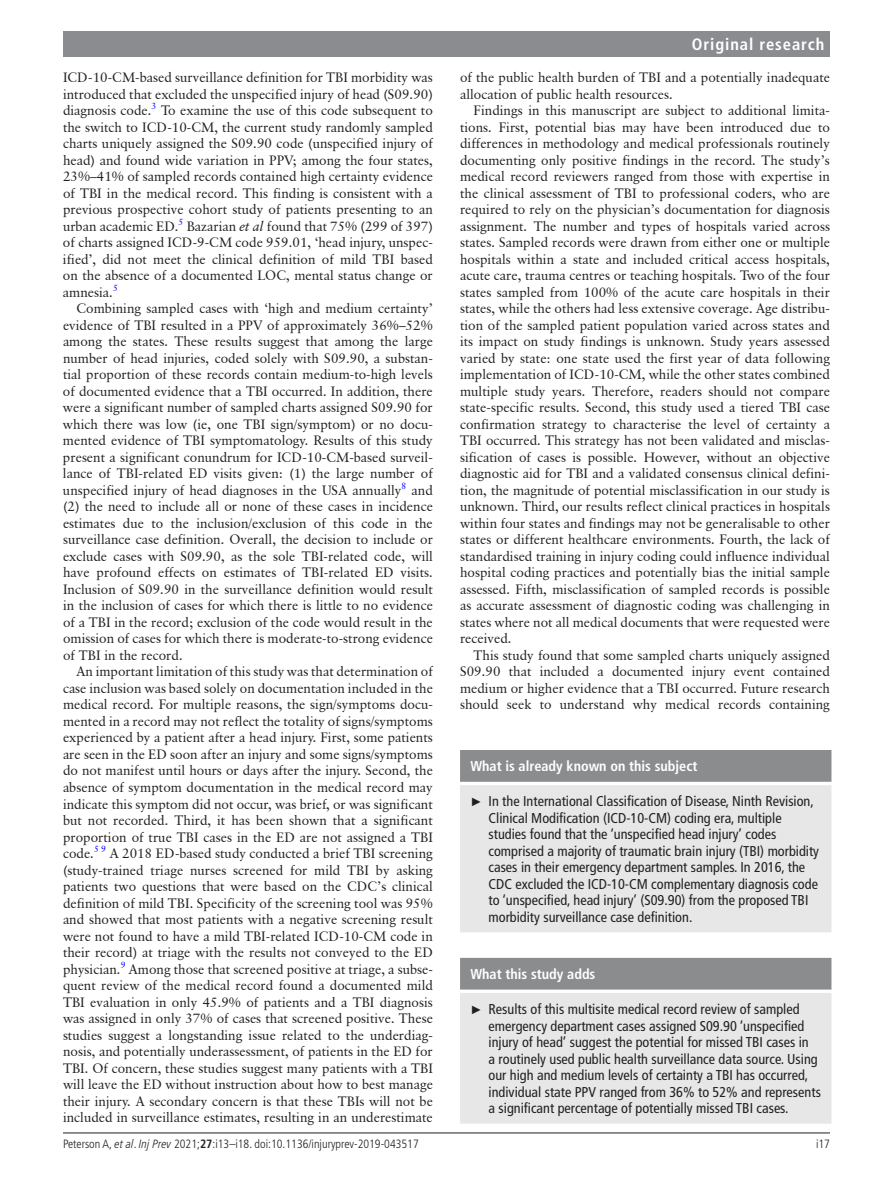
<style>
.page{position:relative;width:893px;height:1191px;background:#fff}
.page>*{position:absolute;margin:0;border:0;box-sizing:border-box;transform-origin:0 0}
.t1{font:700 condensed 16.5px "Frutiger LT Pro";letter-spacing:.055em;color:#fff}
.t2{font:condensed 14.25px/16.5px "Frutiger LT Pro";color:#231f20}
.t3{font:700 condensed 14.25px "Frutiger LT Pro";color:#fff}
.t4{font:13.5px/16.5px "Classical Garamond BT";color:#231f20;text-align:justify}
.t5{font:300 condensed 12px "Frutiger LT Pro";color:#231f20}
.s1{font-style:italic}
.s2{font-family:"Arial";font-stretch:normal;font-size:12px}
.s3{font-weight:700}
</style>
<div class="page">
<hr style="left:63px;top:1132px;width:767px;height:1px;background:#231f20">
<div style="left:63px;top:31px;width:767px;height:25px;background:#8a8c8f"></div>
<div style="left:461px;top:751px;width:370px;height:30px;background:#8a8c8e"></div>
<div style="left:460px;top:750px;width:371px;height:31px;border:2px solid #8a8c8e"></div>
<div style="left:461px;top:786px;width:370px;height:145px;background:#e7e7e7"></div>
<div style="left:460px;top:785px;width:371px;height:147px;border:2px solid #e7e7e7"></div>
<div style="left:461px;top:958px;width:370px;height:30px;background:#8a8c8e"></div>
<div style="left:460px;top:958px;width:371px;height:31px;border:2px solid #8a8c8e"></div>
<div style="left:461px;top:993px;width:370px;height:129px;background:#e7e7e7"></div>
<div style="left:460px;top:993px;width:371px;height:130px;border:2px solid #e7e7e7"></div>
<p class="t4" style="left:63px;top:69px;width:371px">ICD-10-CM-based surveillance definition for TBI morbidity was introduced that excluded the unspecified injury of head (S09.90) diagnosis code.<sup>3</sup> To examine the use of this code subsequent to the switch to ICD-10-CM, the current study randomly sampled charts uniquely assigned the S09.90 code (unspecified injury of head) and found wide variation in PPV; among the four states, 23%–41% of sampled records contained high certainty evidence of TBI in the medical record. This finding is consistent with a previous prospective cohort study of patients presenting to an urban academic ED.<sup>5</sup> Bazarian <span class="s1">et al</span> found that 75% (299 of 397) of charts assigned ICD-9-CM code 959.01, ‘head injury, unspec&shy;ified’, did not meet the clinical definition of mild TBI based on the absence of a documented LOC, mental status change or amnesia.<sup>5</sup></p>
<p class="t4" style="left:63px;top:300px;width:371px;text-indent:14px">Combining sampled cases with ‘high and medium certainty’ evidence of TBI resulted in a PPV of approximately 36%–52% among the states. These results suggest that among the large number of head injuries, coded solely with S09.90, a substan&shy;tial proportion of these records contain medium-to-high levels of documented evidence that a TBI occurred. In addition, there were a significant number of sampled charts assigned S09.90 for which there was low (ie, one TBI sign/symptom) or no docu&shy;mented evidence of TBI symptomatology. Results of this study present a significant conundrum for ICD-10-CM-based surveil&shy;lance of TBI-related ED visits given: (1) the large number of unspecified injury of head diagnoses in the USA annually<sup>8</sup> and (2) the need to include all or none of these cases in incidence estimates due to the inclusion/exclusion of this code in the surveillance case definition. Overall, the decision to include or exclude cases with S09.90, as the sole TBI-related code, will have profound effects on estimates of TBI-related ED visits.<br>Inclusion of S09.90 in the surveillance definition would result in the inclusion of cases for which there is little to no evidence of a TBI in the record; exclusion of the code would result in the omission of cases for which there is moderate-to-strong evidence of TBI in the record.</p>
<p class="t4" style="left:63px;top:663px;width:371px;text-indent:14px">An important limitation of this study was that determination of case inclusion was based solely on documentation included in the medical record. For multiple reasons, the sign/symptoms docu&shy;mented in a record may not reflect the totality of signs/symptoms experienced by a patient after a head injury. First, some patients are seen in the ED soon after an injury and some signs/symptoms do not manifest until hours or days after the injury. Second, the absence of symptom documentation in the medical record may indicate this symptom did not occur, was brief, or was significant but not recorded. Third, it has been shown that a significant proportion of true TBI cases in the ED are not assigned a TBI code.<sup>5</sup> <sup>9</sup> A 2018 ED-based study conducted a brief TBI screening (study-trained triage nurses screened for mild TBI by asking patients two questions that were based on the CDC’s clinical definition of mild TBI. Specificity of the screening tool was 95% and showed that most patients with a negative screening result were not found to have a mild TBI-related ICD-10-CM code in their record) at triage with the results not conveyed to the ED physician.<sup>9</sup> Among those that screened positive at triage, a subse&shy;quent review of the medical record found a documented mild TBI evaluation in only 45.9% of patients and a TBI diagnosis was assigned in only 37% of cases that screened positive. These studies suggest a longstanding issue related to the underdiag&shy;nosis, and potentially underassessment, of patients in the ED for TBI. Of concern, these studies suggest many patients with a TBI will leave the ED without instruction about how to best manage their injury. A secondary concern is that these TBIs will not be included in surveillance estimates, resulting in an underestimate</p>
<p class="t1" style="left:692px;top:34px;width:134px">Original research</p>
<p class="t4" style="left:460px;top:69px;width:371px">of the public health burden of TBI and a potentially inadequate allocation of public health resources.</p>
<p class="t4" style="left:460px;top:102px;width:371px;text-indent:13px">Findings in this manuscript are subject to additional limita&shy;tions. First, potential bias may have been introduced due to differences in methodology and medical professionals routinely documenting only positive findings in the record. The study’s medical record reviewers ranged from those with expertise in the clinical assessment of TBI to professional coders, who are required to rely on the physician’s documentation for diagnosis assignment. The number and types of hospitals varied across states. Sampled records were drawn from either one or multiple hospitals within a state and included critical access hospitals, acute care, trauma centres or teaching hospitals. Two of the four states sampled from 100% of the acute care hospitals in their states, while the others had less extensive coverage. Age distribu&shy;tion of the sampled patient population varied across states and its impact on study findings is unknown. Study years assessed varied by state: one state used the first year of data following implementation of ICD-10-CM, while the other states combined multiple study years. Therefore, readers should not compare state-specific results. Second, this study used a tiered TBI case confirmation strategy to characterise the level of certainty a TBI occurred. This strategy has not been validated and misclas&shy;sification of cases is possible. However, without an objective diagnostic aid for TBI and a validated consensus clinical defini&shy;tion, the magnitude of potential misclassification in our study is unknown. Third, our results reflect clinical practices in hospitals within four states and findings may not be generalisable to other states or different healthcare environments. Fourth, the lack of standardised training in injury coding could influence individual hospital coding practices and potentially bias the initial sample assessed. Fifth, misclassification of sampled records is possible as accurate assessment of diagnostic coding was challenging in states where not all medical documents that were requested were received.</p>
<p class="t4" style="left:460px;top:646px;width:371px;text-indent:14px">This study found that some sampled charts uniquely assigned S09.90 that included a documented injury event contained medium or higher evidence that a TBI occurred. Future research should seek to understand why medical records containing</p>
<p class="t3" style="left:471px;top:758px;width:228px">What is already known on this subject</p>
<p class="t2" style="left:489px;top:793px;width:332px;text-indent:-18px"><span class="s2">►</span> In the International Classification of Disease, Ninth Revision, Clinical Modification (ICD-10-CM) coding era, multiple studies found that the ‘unspecified head injury’ codes comprised a majority of traumatic brain injury (TBI) morbidity cases in their emergency department samples. In 2016, the CDC excluded the ICD-10-CM complementary diagnosis code to ‘unspecified, head injury’ (S09.90) from the proposed TBI morbidity surveillance case definition.</p>
<p class="t3" style="left:471px;top:965px;width:126px">What this study adds</p>
<p class="t2" style="left:489px;top:1001px;width:334px;text-indent:-18px"><span class="s2">►</span> Results of this multisite medical record review of sampled emergency department cases assigned S09.90 ‘unspecified injury of head’ suggest the potential for missed TBI cases in<br>a routinely used public health surveillance data source. Using our high and medium levels of certainty a TBI has occurred, individual state PPV ranged from 36% to 52% and represents a significant percentage of potentially missed TBI cases.</p>
<p class="t5" style="left:63px;top:1136px;width:357px">Peterson A, <span class="s1">et al</span>. <span class="s1">Inj Prev</span> 2021;<span class="s3">27</span>:i13–i18. doi:10.1136/injuryprev-2019-043517</p>
<p class="t5" style="left:816px;top:1136px;width:15px">i17</p>
</div>
